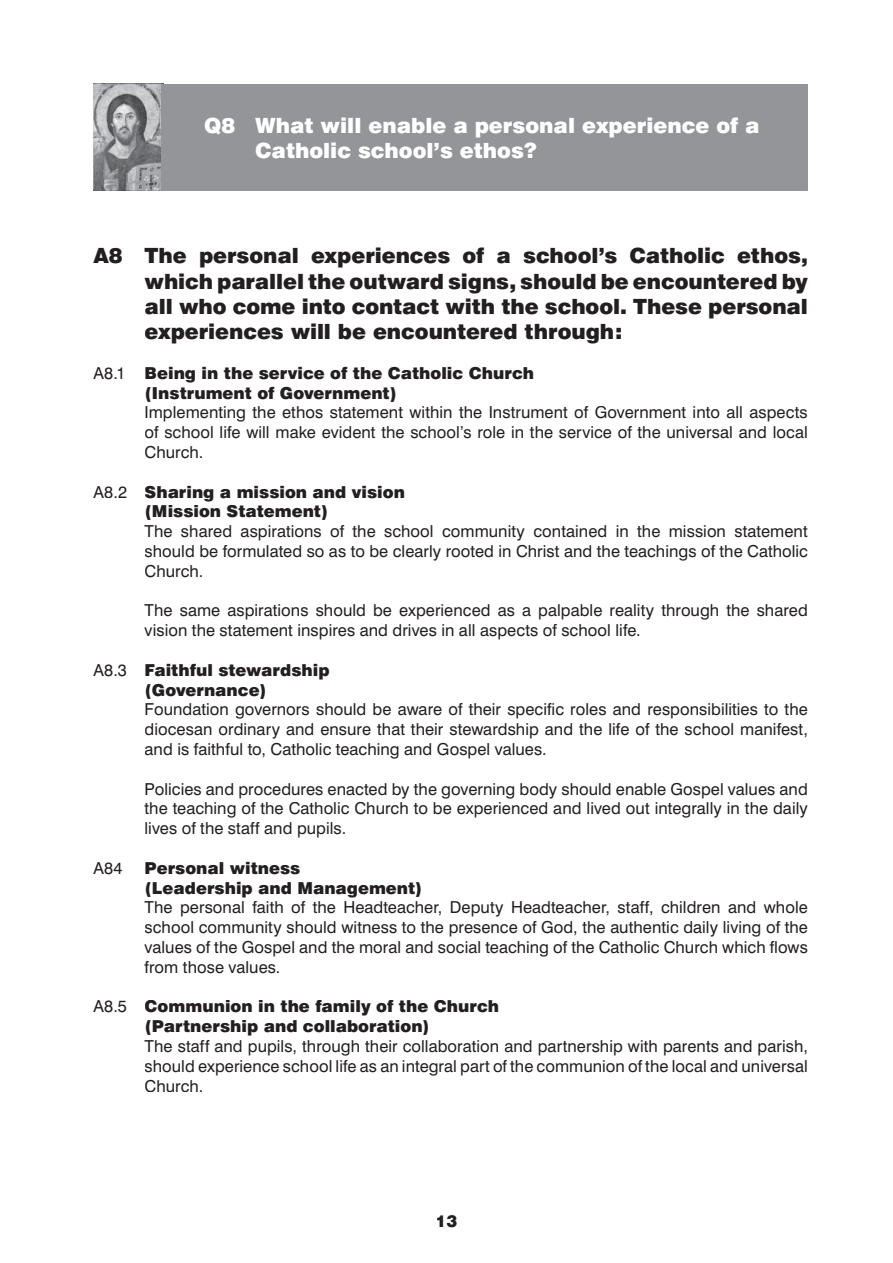
<style>
.page{position:relative;width:893px;height:1263px;background:#fff}
.page>*{position:absolute;margin:0;border:0;box-sizing:border-box;transform-origin:0 0}
.t1{font:900 21px/25.2px "Swiss 721 BT";letter-spacing:-.005em;color:#231f20;text-align:justify}
.t2{font:900 21px/25.2px "Swiss 721 BT";color:#fff}
.t3{font:16.5px/19.8px "Swiss 721 BT";letter-spacing:.005em;color:#231f20;text-align:justify}
.t4{font:900 16.5px/19.8px "Swiss 721 BT";color:#231f20}
.s1{font-weight:400}
</style>
<div class="page">
<img style="left:94px;top:84px;width:68px;height:106px">
<div style="left:162px;top:84px;width:646px;height:106px;background:#939598"></div>
<p class="t2" style="left:255px;top:113px;width:506px;text-indent:-51px">Q8 What will enable a personal experience of a<br>Catholic school’s ethos?</p>
<p class="t1" style="left:145px;top:243px;width:665px;text-indent:-51px">A8 The personal experiences of a school’s Catholic ethos, which parallel the outward signs, should be encountered by all who come into contact with the school. These personal experiences will be encountered through:</p>
<p class="t4" style="left:145px;top:363px;width:391px;text-indent:-51px"><span class="s1">A8.1</span> Being in the service of the Catholic Church (Instrument of Government)</p>
<p class="t3" style="left:145px;top:402px;width:665px">Implementing the ethos statement within the Instrument of Government into all aspects of school life will make evident the school’s role in the service of the universal and local Church.</p>
<p class="t4" style="left:145px;top:482px;width:262px;text-indent:-51px"><span class="s1">A8.2</span> Sharing a mission and vision (Mission Statement)</p>
<p class="t3" style="left:145px;top:521px;width:665px">The shared aspirations of the school community contained in the mission statement should be formulated so as to be clearly rooted in Christ and the teachings of the Catholic Church.</p>
<p class="t3" style="left:145px;top:600px;width:665px">The same aspirations should be experienced as a palpable reality through the shared vision the statement inspires and drives in all aspects of school life.</p>
<p class="t4" style="left:145px;top:660px;width:186px;text-indent:-51px"><span class="s1">A8.3</span> Faithful stewardship (Governance)</p>
<p class="t3" style="left:145px;top:699px;width:665px">Foundation governors should be aware of their specific roles and responsibilities to the diocesan ordinary and ensure that their stewardship and the life of the school manifest, and is faithful to, Catholic teaching and Gospel values.</p>
<p class="t3" style="left:145px;top:779px;width:665px">Policies and procedures enacted by the governing body should enable Gospel values and the teaching of the Catholic Church to be experienced and lived out integrally in the daily lives of the staff and pupils.</p>
<p class="t3" style="left:94px;top:858px;width:31px">A84</p>
<p class="t4" style="left:145px;top:858px;width:279px">Personal witness<br>(Leadership and Management)</p>
<p class="t3" style="left:145px;top:897px;width:665px">The personal faith of the Headteacher, Deputy Headteacher, staff, children and whole school community should witness to the presence of God, the authentic daily living of the values of the Gospel and the moral and social teaching of the Catholic Church which flows from those values.</p>
<p class="t4" style="left:145px;top:996px;width:356px;text-indent:-51px"><span class="s1">A8.5</span> Communion in the family of the Church (Partnership and collaboration)</p>
<p class="t3" style="left:145px;top:1036px;width:665px">The staff and pupils, through their collaboration and partnership with parents and parish, should experience school life as an integral part of the communion of the local and universal Church.</p>
<p class="t4" style="left:436px;top:1211px;width:23px">13</p>
</div>
